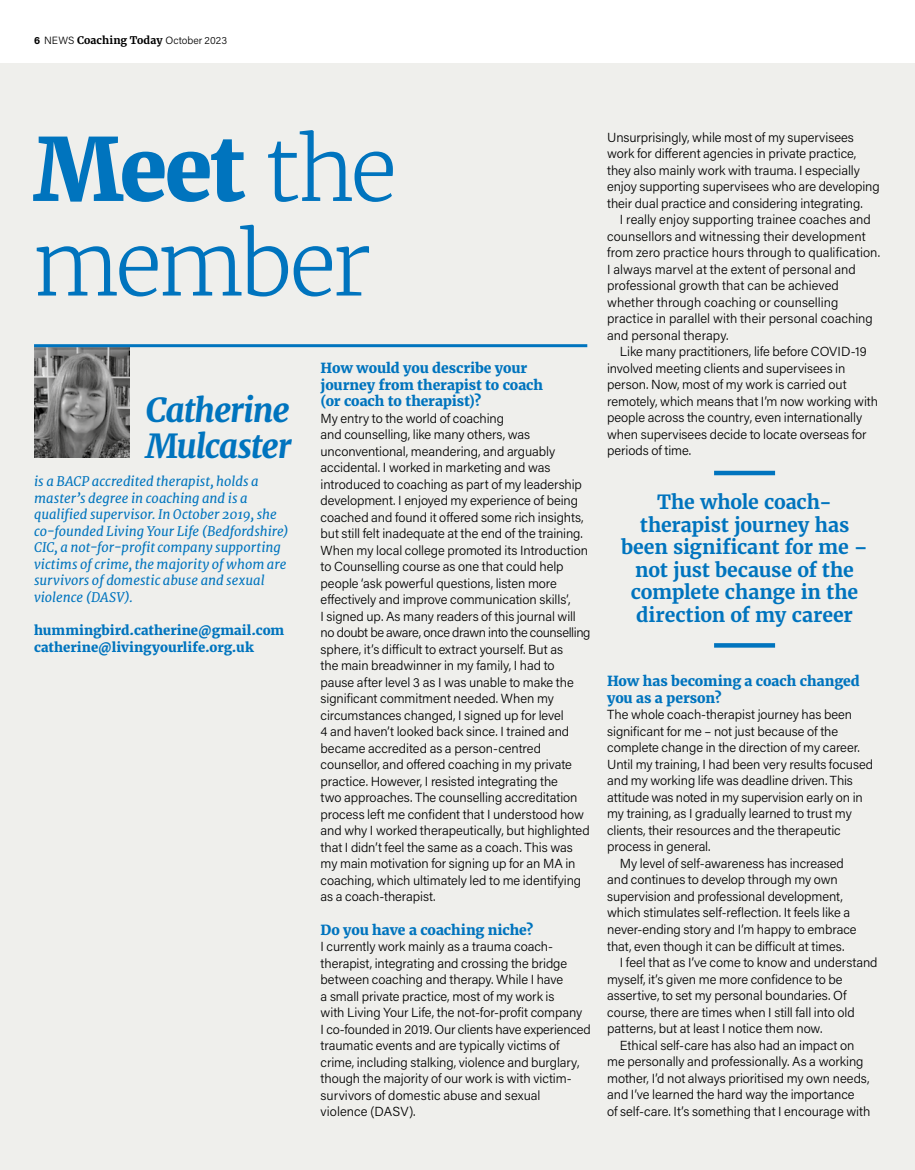
<style>
.page{position:relative;width:915px;height:1170px;background:#fff}
.page>*{position:absolute;margin:0;border:0;box-sizing:border-box;transform-origin:0 0}
.t1{font:300 86.55px/94.5px "Merriweather";letter-spacing:-.045em;color:#0074be}
.t2{font:italic 800 33px/36px "Merriweather";letter-spacing:-.035em;color:#0074be}
.t3{font:700 19.5px/22.5px "Merriweather";letter-spacing:-.01em;color:#0074be;text-align:center}
.t4{font:800 13.8px/16.5px "Merriweather";letter-spacing:-.005em;color:#0074be}
.t5{font:300 13.2px/16.5px "Acumin Pro";letter-spacing:-.005em;color:#000}
.t6{font:italic 13.2px/16.5px "Merriweather";color:#0074be}
.t7{font:800 13.2px/16.5px "Merriweather";letter-spacing:.005em;color:#0074be}
.t8{font:300 10.5px "Acumin Pro";letter-spacing:.01em;color:#000}
.s1{font-weight:700}
.s2{font-family:"Merriweather";font-weight:700}
.s3{font-weight:800}
</style>
<div class="page">
<div style="left:0;top:64px;width:914px;height:1105px;background:#efefec"></div>
<img style="left:34px;top:347px;width:96px;height:110px">
<hr style="left:34px;top:344px;width:553px;height:3px;background:#0074be">
<div style="left:713px;top:470px;width:61px;height:5px;background:#0074be"></div>
<svg style="left:714px;top:643px;width:60px;height:4px"></svg>
<p class="t8" style="left:34px;top:33px;width:195px"><span class="s1">6</span> NEWS <span class="s2">Coaching Today</span> October 2023</p>
<h1 class="t1" style="left:33px;top:123px;width:365px"><span class="s3">Meet</span> the member</h1>
<h2 class="t2" style="left:146px;top:392px;width:147px">Catherine<br>Mulcaster</h2>
<p class="t6" style="left:34px;top:473px;width:256px">is a BACP accredited therapist, holds a master’s degree in coaching and is a qualified supervisor. In October 2019, she co-founded Living Your Life (Bedfordshire)<br>CIC, a not-for-profit company supporting victims of crime, the majority of whom are survivors of domestic abuse and sexual violence (DASV).</p>
<p class="t7" style="left:34px;top:622px;width:252px">hummingbird.catherine@gmail.com catherine@livingyourlife.org.uk</p>
<p class="t4" style="left:320px;top:360px;width:224px">How would you describe your journey from therapist to coach (or coach to therapist)?</p>
<p class="t5" style="left:320px;top:409px;width:271px">My entry to the world of coaching<br>and counselling, like many others, was unconventional, meandering, and arguably accidental. I worked in marketing and was introduced to coaching as part of my leadership development. I enjoyed my experience of being coached and found it offered some rich insights, but still felt inadequate at the end of the training.<br>When my local college promoted its Introduction to Counselling course as one that could help people ‘ask powerful questions, listen more effectively and improve communication skills’,<br>I signed up. As many readers of this journal will no doubt be aware, once drawn into the counselling sphere, it’s difficult to extract yourself. But as<br>the main breadwinner in my family, I had to pause after level 3 as I was unable to make the significant commitment needed. When my circumstances changed, I signed up for level<br>4 and haven’t looked back since. I trained and became accredited as a person-centred counsellor, and offered coaching in my private practice. However, I resisted integrating the<br>two approaches. The counselling accreditation process left me confident that I understood how and why I worked therapeutically, but highlighted that I didn’t feel the same as a coach. This was my main motivation for signing up for an MA in coaching, which ultimately led to me identifying as a coach-therapist.</p>
<p class="t4" style="left:320px;top:921px;width:214px">Do you have a coaching niche?</p>
<p class="t5" style="left:320px;top:937px;width:272px">I currently work mainly as a trauma coach&shy;therapist, integrating and crossing the bridge between coaching and therapy. While I have<br>a small private practice, most of my work is<br>with Living Your Life, the not-for-profit company<br>I co-founded in 2019. Our clients have experienced traumatic events and are typically victims of crime, including stalking, violence and burglary, though the majority of our work is with victim&shy;survivors of domestic abuse and sexual violence (DASV).</p>
<p class="t5" style="left:607px;top:128px;width:274px">Unsurprisingly, while most of my supervisees work for different agencies in private practice, they also mainly work with trauma. I especially enjoy supporting supervisees who are developing their dual practice and considering integrating.</p>
<p class="t5" style="left:607px;top:211px;width:274px;text-indent:13px">I really enjoy supporting trainee coaches and counsellors and witnessing their development from zero practice hours through to qualification.<br>I always marvel at the extent of personal and professional growth that can be achieved whether through coaching or counselling practice in parallel with their personal coaching and personal therapy.</p>
<p class="t5" style="left:607px;top:343px;width:272px;text-indent:13px">Like many practitioners, life before COVID-19 involved meeting clients and supervisees in person. Now, most of my work is carried out remotely, which means that I’m now working with people across the country, even internationally when supervisees decide to locate overseas for periods of time.</p>
<h3 class="t3" style="left:621px;top:491px;width:248px">The whole coach&shy;therapist journey has been significant for me – not just because of the complete change in the direction of my career</h3>
<p class="t4" style="left:607px;top:673px;width:254px">How has becoming a coach changed you as a person?</p>
<p class="t5" style="left:607px;top:706px;width:246px">The whole coach-therapist journey has been</p>
<p class="t5" style="left:607px;top:722px;width:232px">significant for me – not just because of the</p>
<p class="t5" style="left:607px;top:739px;width:254px">complete change in the direction of my career.</p>
<p class="t5" style="left:607px;top:755px;width:267px">Until my training, I had been very results focused</p>
<p class="t5" style="left:607px;top:772px;width:247px">and my working life was deadline driven. This</p>
<p class="t5" style="left:607px;top:788px;width:257px">attitude was noted in my supervision early on in</p>
<p class="t5" style="left:607px;top:805px;width:246px">my training, as I gradually learned to trust my</p>
<p class="t5" style="left:607px;top:821px;width:235px">clients, their resources and the therapeutic</p>
<p class="t5" style="left:607px;top:838px;width:105px">process in general.</p>
<p class="t5" style="left:619px;top:854px;width:225px">My level of self-awareness has increased</p>
<p class="t5" style="left:607px;top:871px;width:232px">and continues to develop through my own</p>
<p class="t5" style="left:607px;top:887px;width:237px">supervision and professional development,</p>
<p class="t5" style="left:607px;top:904px;width:244px">which stimulates self-reflection. It feels like a</p>
<p class="t5" style="left:607px;top:920px;width:251px">never-ending story and I’m happy to embrace</p>
<p class="t5" style="left:607px;top:937px;width:239px">that, even though it can be difficult at times.</p>
<p class="t5" style="left:619px;top:953px;width:259px">I feel that as I’ve come to know and understand</p>
<p class="t5" style="left:607px;top:970px;width:237px">myself, it’s given me more confidence to be</p>
<p class="t5" style="left:607px;top:986px;width:241px">assertive, to set my personal boundaries. Of</p>
<p class="t5" style="left:607px;top:1003px;width:249px">course, there are times when I still fall into old</p>
<p class="t5" style="left:607px;top:1019px;width:217px">patterns, but at least I notice them now.</p>
<p class="t5" style="left:619px;top:1036px;width:236px">Ethical self-care has also had an impact on</p>
<p class="t5" style="left:607px;top:1052px;width:258px">me personally and professionally. As a working</p>
<p class="t5" style="left:607px;top:1069px;width:264px">mother, I’d not always prioritised my own needs,</p>
<p class="t5" style="left:607px;top:1085px;width:249px">and I’ve learned the hard way the importance</p>
<p class="t5" style="left:607px;top:1102px;width:264px">of self-care. It’s something that I encourage with</p>
</div>
